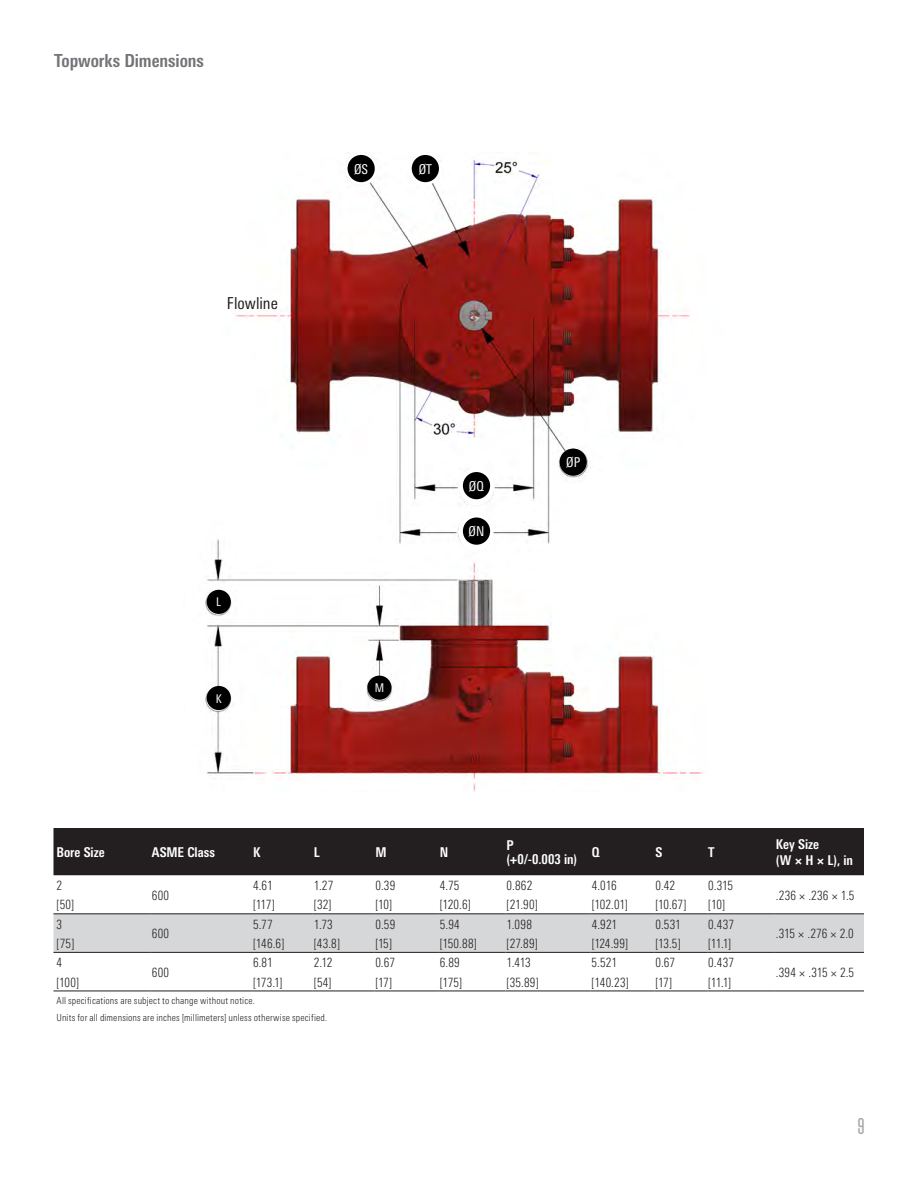
<style>
.page{position:relative;width:918px;height:1188px;background:#fff}
.page>*{position:absolute;margin:0;border:0;box-sizing:border-box;transform-origin:0 0}
.t1{font:300 22.5px "Schlumberger Con";color:#a8a9ad}
.Headline_Inside_Page{font:700 condensed 18px "Univers Next Pro";letter-spacing:-.005em;color:#727477}
.Body_Text{font:condensed 16.5px "Univers Next Pro";color:#231f20}
.Table_Head{font:700 condensed 13.5px/13.5px "Univers Next Pro";color:#fff}
.Title_2_CAPS{font:condensed 13.5px "Univers Next Pro";color:#fff}
.Table_Text{font:300 condensed 12.75px "Univers Next Pro";letter-spacing:.02em;color:#231f20}
.Title_2_CAPS-2{font:condensed 12px "Univers Next Pro";color:#fff}
.Table_Footnote{font:300 condensed 9.75px "Univers Next Pro";letter-spacing:.015em;color:#231f20}
</style>
<div class="page">
<div style="left:53px;top:828px;width:811px;height:47px;background:#231f20"></div>
<div style="left:53px;top:915px;width:811px;height:37px;background:#d6d7d8"></div>
<hr style="left:53px;top:914px;width:98px;height:1px;background:#231f20">
<hr style="left:252px;top:914px;width:61px;height:1px;background:#231f20">
<hr style="left:313px;top:914px;width:61px;height:1px;background:#231f20">
<hr style="left:374px;top:914px;width:65px;height:1px;background:#231f20">
<hr style="left:439px;top:914px;width:67px;height:1px;background:#231f20">
<hr style="left:506px;top:914px;width:85px;height:1px;background:#231f20">
<hr style="left:591px;top:914px;width:63px;height:1px;background:#231f20">
<hr style="left:654px;top:914px;width:53px;height:1px;background:#231f20">
<hr style="left:707px;top:914px;width:68px;height:1px;background:#231f20">
<hr style="left:53px;top:952px;width:98px;height:1px;background:#231f20">
<hr style="left:252px;top:952px;width:61px;height:1px;background:#231f20">
<hr style="left:313px;top:952px;width:61px;height:1px;background:#231f20">
<hr style="left:374px;top:952px;width:65px;height:1px;background:#231f20">
<hr style="left:439px;top:952px;width:67px;height:1px;background:#231f20">
<hr style="left:506px;top:952px;width:85px;height:1px;background:#231f20">
<hr style="left:591px;top:952px;width:63px;height:1px;background:#231f20">
<hr style="left:654px;top:952px;width:53px;height:1px;background:#231f20">
<hr style="left:707px;top:952px;width:68px;height:1px;background:#231f20">
<hr style="left:53px;top:991px;width:98px;height:1px;background:#231f20">
<hr style="left:252px;top:991px;width:61px;height:1px;background:#231f20">
<hr style="left:313px;top:991px;width:61px;height:1px;background:#231f20">
<hr style="left:374px;top:991px;width:65px;height:1px;background:#231f20">
<hr style="left:439px;top:991px;width:67px;height:1px;background:#231f20">
<hr style="left:506px;top:991px;width:85px;height:1px;background:#231f20">
<hr style="left:591px;top:991px;width:63px;height:1px;background:#231f20">
<hr style="left:654px;top:991px;width:53px;height:1px;background:#231f20">
<hr style="left:707px;top:991px;width:68px;height:1px;background:#231f20">
<hr style="left:151px;top:914px;width:101px;height:1px;background:#231f20">
<hr style="left:151px;top:952px;width:101px;height:1px;background:#231f20">
<hr style="left:151px;top:991px;width:101px;height:1px;background:#231f20">
<hr style="left:775px;top:914px;width:89px;height:1px;background:#231f20">
<hr style="left:775px;top:952px;width:89px;height:1px;background:#231f20">
<hr style="left:775px;top:991px;width:89px;height:1px;background:#231f20">
<img style="left:205px;top:157px;width:498px;height:635px">
<div style="left:207px;top:590px;width:24px;height:24px;background:#000;border-radius:50%"></div>
<div style="left:207px;top:686px;width:24px;height:24px;background:#000;border-radius:50%"></div>
<div style="left:367px;top:676px;width:24px;height:24px;background:#000;border-radius:50%"></div>
<div style="left:560px;top:449px;width:27px;height:27px;background:#000;border-radius:50%"></div>
<div style="left:459px;top:468px;width:35px;height:38px;background:#fff;border-radius:50%"></div>
<div style="left:458px;top:513px;width:36px;height:38px;background:#fff;border-radius:50%"></div>
<div style="left:463px;top:472px;width:27px;height:27px;background:#000;border-radius:50%"></div>
<div style="left:463px;top:517px;width:27px;height:28px;background:#000;border-radius:50%"></div>
<svg style="left:344px;top:152px;width:34px;height:34px"></svg>
<svg style="left:408px;top:155px;width:34px;height:31px"></svg>
<div style="left:348px;top:155px;width:27px;height:27px;background:#000;border-radius:50%"></div>
<div style="left:412px;top:155px;width:27px;height:27px;background:#000;border-radius:50%"></div>
<p class="Headline_Inside_Page" style="left:54px;top:50px;width:152px">Topworks Dimensions</p>
<p class="Body_Text" style="left:227px;top:294px;width:52px">Flowline</p>
<p class="Title_2_CAPS-2" style="left:216px;top:595px;width:6px">L</p>
<p class="Title_2_CAPS-2" style="left:216px;top:691px;width:7px">K</p>
<p class="Title_2_CAPS" style="left:354px;top:161px;width:16px">ØS</p>
<p class="Title_2_CAPS" style="left:419px;top:161px;width:15px">ØT</p>
<p class="Title_2_CAPS-2" style="left:375px;top:681px;width:11px">M</p>
<p class="Title_2_CAPS" style="left:469px;top:478px;width:17px">ØQ</p>
<p class="Title_2_CAPS" style="left:469px;top:524px;width:17px">ØN</p>
<p class="Title_2_CAPS" style="left:566px;top:455px;width:16px">ØP</p>
<p class="Table_Head" style="left:56px;top:846px;width:50px">Bore Size</p>
<p class="Table_Head" style="left:152px;top:846px;width:65px">ASME Class</p>
<p class="Table_Head" style="left:253px;top:846px;width:9px">K</p>
<p class="Table_Head" style="left:314px;top:846px;width:8px">L</p>
<p class="Table_Head" style="left:375px;top:846px;width:13px">M</p>
<p class="Table_Head" style="left:440px;top:846px;width:10px">N</p>
<p class="Table_Head" style="left:507px;top:839px;width:72px">P<br>(+0/-0.003 in)</p>
<p class="Table_Head" style="left:592px;top:846px;width:9px">Q</p>
<p class="Table_Head" style="left:655px;top:846px;width:8px">S</p>
<p class="Table_Head" style="left:708px;top:846px;width:8px">T</p>
<p class="Table_Head" style="left:776px;top:836px;width:79px;line-height:16.5px">Key Size<br>(W × H × L), in</p>
<p class="Table_Text" style="left:56px;top:878px;width:7px">2</p>
<p class="Table_Text" style="left:152px;top:888px;width:19px">600</p>
<p class="Table_Text" style="left:253px;top:878px;width:21px">4.61</p>
<p class="Table_Text" style="left:314px;top:878px;width:21px">1.27</p>
<p class="Table_Text" style="left:375px;top:878px;width:21px">0.39</p>
<p class="Table_Text" style="left:440px;top:878px;width:21px">4.75</p>
<p class="Table_Text" style="left:507px;top:878px;width:27px">0.862</p>
<p class="Table_Text" style="left:592px;top:878px;width:26px">4.016</p>
<p class="Table_Text" style="left:655px;top:878px;width:21px">0.42</p>
<p class="Table_Text" style="left:708px;top:878px;width:26px">0.315</p>
<p class="Table_Text" style="left:776px;top:888px;width:80px">.236 × .236 × 1.5</p>
<p class="Table_Text" style="left:56px;top:898px;width:19px">[50]</p>
<p class="Table_Text" style="left:253px;top:898px;width:23px">[117]</p>
<p class="Table_Text" style="left:314px;top:898px;width:19px">[32]</p>
<p class="Table_Text" style="left:375px;top:898px;width:18px">[10]</p>
<p class="Table_Text" style="left:440px;top:898px;width:33px">[120.6]</p>
<p class="Table_Text" style="left:507px;top:898px;width:33px">[21.90]</p>
<p class="Table_Text" style="left:592px;top:898px;width:38px">[102.01]</p>
<p class="Table_Text" style="left:655px;top:898px;width:33px">[10.67]</p>
<p class="Table_Text" style="left:708px;top:898px;width:18px">[10]</p>
<p class="Table_Text" style="left:56px;top:917px;width:7px">3</p>
<p class="Table_Text" style="left:152px;top:927px;width:19px">600</p>
<p class="Table_Text" style="left:253px;top:917px;width:21px">5.77</p>
<p class="Table_Text" style="left:314px;top:917px;width:21px">1.73</p>
<p class="Table_Text" style="left:375px;top:917px;width:21px">0.59</p>
<p class="Table_Text" style="left:440px;top:917px;width:22px">5.94</p>
<p class="Table_Text" style="left:507px;top:917px;width:27px">1.098</p>
<p class="Table_Text" style="left:592px;top:917px;width:27px">4.921</p>
<p class="Table_Text" style="left:655px;top:917px;width:27px">0.531</p>
<p class="Table_Text" style="left:708px;top:917px;width:27px">0.437</p>
<p class="Table_Text" style="left:776px;top:927px;width:79px">.315 × .276 × 2.0</p>
<p class="Table_Text" style="left:56px;top:936px;width:19px">[75]</p>
<p class="Table_Text" style="left:253px;top:936px;width:33px">[146.6]</p>
<p class="Table_Text" style="left:314px;top:936px;width:28px">[43.8]</p>
<p class="Table_Text" style="left:375px;top:936px;width:18px">[15]</p>
<p class="Table_Text" style="left:440px;top:936px;width:39px">[150.88]</p>
<p class="Table_Text" style="left:507px;top:936px;width:33px">[27.89]</p>
<p class="Table_Text" style="left:592px;top:936px;width:38px">[124.99]</p>
<p class="Table_Text" style="left:655px;top:936px;width:27px">[13.5]</p>
<p class="Table_Text" style="left:708px;top:936px;width:25px">[11.1]</p>
<p class="Table_Text" style="left:56px;top:956px;width:7px">4</p>
<p class="Table_Text" style="left:152px;top:965px;width:19px">600</p>
<p class="Table_Text" style="left:253px;top:956px;width:21px">6.81</p>
<p class="Table_Text" style="left:314px;top:956px;width:20px">2.12</p>
<p class="Table_Text" style="left:375px;top:956px;width:21px">0.67</p>
<p class="Table_Text" style="left:440px;top:956px;width:22px">6.89</p>
<p class="Table_Text" style="left:507px;top:956px;width:26px">1.413</p>
<p class="Table_Text" style="left:592px;top:956px;width:27px">5.521</p>
<p class="Table_Text" style="left:655px;top:956px;width:21px">0.67</p>
<p class="Table_Text" style="left:708px;top:956px;width:27px">0.437</p>
<p class="Table_Text" style="left:776px;top:965px;width:80px">.394 × .315 × 2.5</p>
<p class="Table_Text" style="left:56px;top:975px;width:24px">[100]</p>
<p class="Table_Text" style="left:253px;top:975px;width:31px">[173.1]</p>
<p class="Table_Text" style="left:314px;top:975px;width:19px">[54]</p>
<p class="Table_Text" style="left:375px;top:975px;width:18px">[17]</p>
<p class="Table_Text" style="left:440px;top:975px;width:24px">[175]</p>
<p class="Table_Text" style="left:507px;top:975px;width:34px">[35.89]</p>
<p class="Table_Text" style="left:592px;top:975px;width:39px">[140.23]</p>
<p class="Table_Text" style="left:655px;top:975px;width:18px">[17]</p>
<p class="Table_Text" style="left:708px;top:975px;width:25px">[11.1]</p>
<p class="Table_Footnote" style="left:56px;top:995px;width:200px">All specifications are subject to change without notice.</p>
<p class="Table_Footnote" style="left:56px;top:1012px;width:272px">Units for all dimensions are inches [millimeters] unless otherwise specified.</p>
<h1 class="t1" style="left:858px;top:1115px;width:9px">9</h1>
</div>
